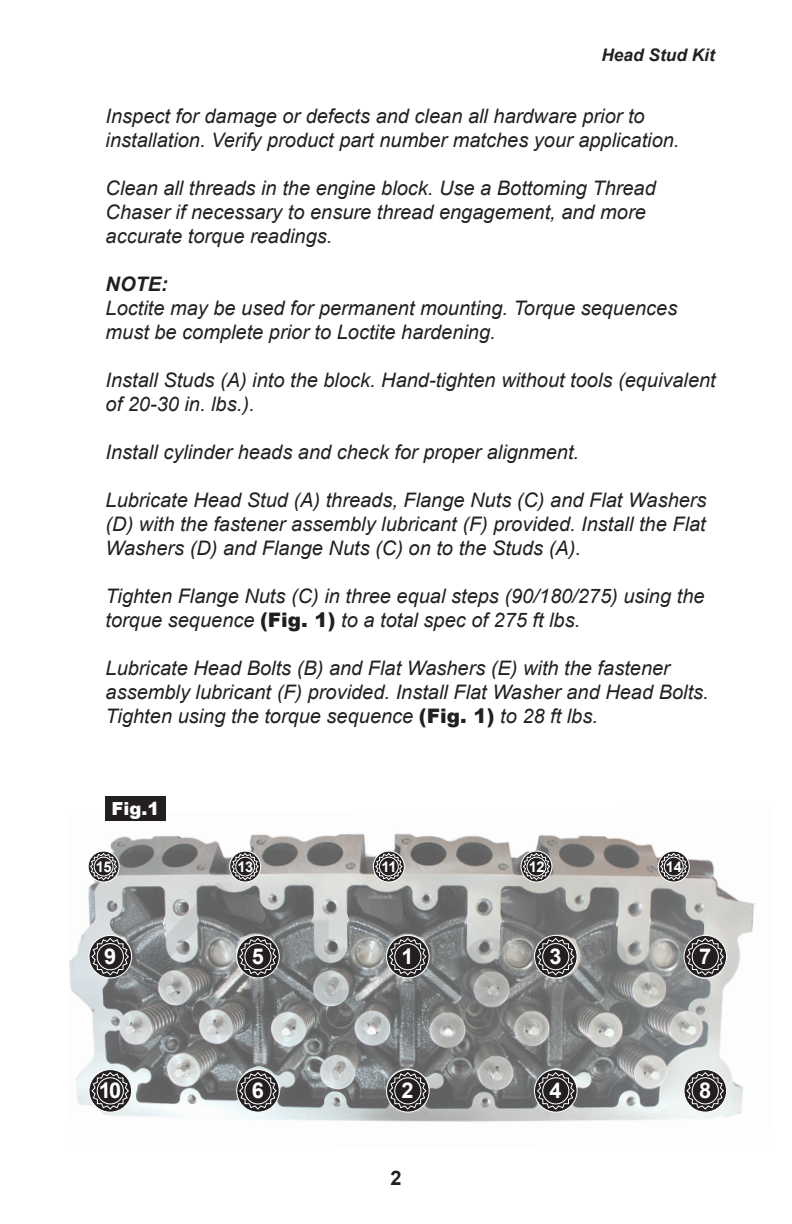
<style>
.page{position:relative;width:792px;height:1224px;background:#fff}
.page>*{position:absolute;margin:0;border:0;box-sizing:border-box;transform-origin:0 0}
.t1{font:700 21.8px "Arial";color:#fff}
.t2{font:italic 20px/24px "Arial";color:#231f20}
.t3{font:italic 700 20px "Arial";color:#231f20}
.t4{font:700 20px "Arial";color:#231f20}
.t5{font:900 18px "Arial";color:#fff}
.t6{font:italic 700 17.2px "Arial";color:#231f20}
.t7{font:700 14.8px "Arial";letter-spacing:-.025em;color:#fff}
.s1{font-weight:900;font-style:normal}
</style>
<div class="page">
<img style="left:69px;top:833px;width:687px;height:289px">
<svg style="left:386px;top:935px;width:44px;height:43px"></svg>
<div style="left:395px;top:944px;width:26px;height:26px;background:#231f20;border-radius:50%"></div>
<div style="left:394px;top:943px;width:27px;height:27px;border:1px solid #fff;border-radius:50%"></div>
<svg style="left:386px;top:1069px;width:44px;height:44px"></svg>
<div style="left:395px;top:1078px;width:26px;height:26px;background:#231f20;border-radius:50%"></div>
<div style="left:394px;top:1077px;width:27px;height:27px;border:1px solid #fff;border-radius:50%"></div>
<svg style="left:534px;top:935px;width:44px;height:43px"></svg>
<div style="left:543px;top:944px;width:26px;height:26px;background:#231f20;border-radius:50%"></div>
<div style="left:542px;top:943px;width:27px;height:27px;border:1px solid #fff;border-radius:50%"></div>
<svg style="left:534px;top:1069px;width:44px;height:44px"></svg>
<div style="left:543px;top:1078px;width:26px;height:26px;background:#231f20;border-radius:50%"></div>
<div style="left:542px;top:1077px;width:27px;height:27px;border:1px solid #fff;border-radius:50%"></div>
<svg style="left:684px;top:935px;width:43px;height:43px"></svg>
<div style="left:692px;top:944px;width:26px;height:26px;background:#231f20;border-radius:50%"></div>
<div style="left:692px;top:943px;width:27px;height:27px;border:1px solid #fff;border-radius:50%"></div>
<svg style="left:684px;top:1069px;width:43px;height:44px"></svg>
<div style="left:692px;top:1078px;width:26px;height:26px;background:#231f20;border-radius:50%"></div>
<div style="left:692px;top:1077px;width:27px;height:27px;border:1px solid #fff;border-radius:50%"></div>
<svg style="left:236px;top:935px;width:44px;height:43px"></svg>
<div style="left:245px;top:944px;width:26px;height:26px;background:#231f20;border-radius:50%"></div>
<div style="left:244px;top:943px;width:28px;height:27px;border:1px solid #fff;border-radius:50%"></div>
<svg style="left:236px;top:1069px;width:44px;height:44px"></svg>
<div style="left:245px;top:1078px;width:26px;height:26px;background:#231f20;border-radius:50%"></div>
<div style="left:244px;top:1077px;width:28px;height:27px;border:1px solid #fff;border-radius:50%"></div>
<svg style="left:89px;top:935px;width:43px;height:43px"></svg>
<div style="left:97px;top:944px;width:26px;height:26px;background:#231f20;border-radius:50%"></div>
<div style="left:97px;top:943px;width:27px;height:27px;border:1px solid #fff;border-radius:50%"></div>
<svg style="left:89px;top:1069px;width:43px;height:44px"></svg>
<div style="left:97px;top:1078px;width:26px;height:26px;background:#231f20;border-radius:50%"></div>
<div style="left:97px;top:1077px;width:27px;height:27px;border:1px solid #fff;border-radius:50%"></div>
<svg style="left:88px;top:851px;width:32px;height:32px"></svg>
<div style="left:94px;top:857px;width:19px;height:19px;background:#231f20;border-radius:50%"></div>
<div style="left:94px;top:857px;width:20px;height:20px;border:1px solid #fff;border-radius:50%"></div>
<svg style="left:229px;top:851px;width:32px;height:32px"></svg>
<div style="left:236px;top:857px;width:19px;height:19px;background:#231f20;border-radius:50%"></div>
<div style="left:235px;top:857px;width:20px;height:20px;border:1px solid #fff;border-radius:50%"></div>
<svg style="left:373px;top:851px;width:32px;height:32px"></svg>
<div style="left:379px;top:857px;width:19px;height:19px;background:#231f20;border-radius:50%"></div>
<div style="left:379px;top:857px;width:20px;height:20px;border:1px solid #fff;border-radius:50%"></div>
<svg style="left:521px;top:851px;width:31px;height:32px"></svg>
<div style="left:527px;top:857px;width:19px;height:19px;background:#231f20;border-radius:50%"></div>
<div style="left:527px;top:857px;width:19px;height:20px;border:1px solid #fff;border-radius:50%"></div>
<svg style="left:658px;top:851px;width:32px;height:32px"></svg>
<div style="left:664px;top:857px;width:19px;height:19px;background:#231f20;border-radius:50%"></div>
<div style="left:664px;top:857px;width:20px;height:20px;border:1px solid #fff;border-radius:50%"></div>
<div style="left:105px;top:796px;width:61px;height:25px;background:#231f20"></div>
<p class="t6" style="left:601px;top:43px;width:115px">Head Stud Kit</p>
<p class="t2" style="left:106px;top:104px;width:575px">Inspect for damage or defects and clean all hardware prior to installation. Verify product part number matches your application.</p>
<p class="t2" style="left:106px;top:176px;width:552px">Clean all threads in the engine block. Use a Bottoming Thread<br>Chaser if necessary to ensure thread engagement, and more accurate torque readings.</p>
<p class="t3" style="left:106px;top:270px;width:64px">NOTE:</p>
<p class="t2" style="left:106px;top:296px;width:573px">Loctite may be used for permanent mounting. Torque sequences must be complete prior to Loctite hardening.</p>
<p class="t2" style="left:106px;top:368px;width:612px">Install Studs (A) into the block. Hand-tighten without tools (equivalent of 20-30 in. lbs.).</p>
<p class="t2" style="left:106px;top:440px;width:475px">Install cylinder heads and check for proper alignment.</p>
<p class="t2" style="left:106px;top:488px;width:603px;text-align:justify">Lubricate Head Stud (A) threads, Flange Nuts (C) and Flat Washers (D) with the fastener assembly lubricant (F) provided. Install the Flat Washers (D) and Flange Nuts (C) on to the Studs (A).</p>
<p class="t2" style="left:106px;top:584px;width:600px">Tighten Flange Nuts (C) in three equal steps (90/180/275) using the torque sequence <span class="s1">(Fig. 1)</span> to a total spec of 275 ft lbs.</p>
<p class="t2" style="left:106px;top:656px;width:605px">Lubricate Head Bolts (B) and Flat Washers (E) with the fastener assembly lubricant (F) provided. Install Flat Washer and Head Bolts.<br>Tighten using the torque sequence <span class="s1">(Fig. 1)</span> to 28 ft lbs.</p>
<p class="t5" style="left:111px;top:796px;width:50px">Fig.1</p>
<p class="t7" style="left:96px;top:856px;width:18px">15</p>
<p class="t7" style="left:237px;top:856px;width:18px">13</p>
<p class="t7" style="left:381px;top:856px;width:17px">11</p>
<p class="t7" style="left:529px;top:856px;width:18px">12</p>
<p class="t7" style="left:666px;top:856px;width:18px">14</p>
<p class="t1" style="left:104px;top:941px;width:14px">9</p>
<p class="t1" style="left:252px;top:941px;width:14px">5</p>
<p class="t1" style="left:402px;top:941px;width:14px">1</p>
<p class="t1" style="left:550px;top:941px;width:14px">3</p>
<p class="t1" style="left:699px;top:941px;width:14px">7</p>
<p class="t1" style="left:99px;top:1075px;width:24px">10</p>
<p class="t1" style="left:252px;top:1075px;width:14px">6</p>
<p class="t1" style="left:402px;top:1075px;width:14px">2</p>
<p class="t4" style="left:390px;top:1163px;width:13px">2</p>
<p class="t1" style="left:550px;top:1075px;width:14px">4</p>
<p class="t1" style="left:699px;top:1075px;width:14px">8</p>
</div>
